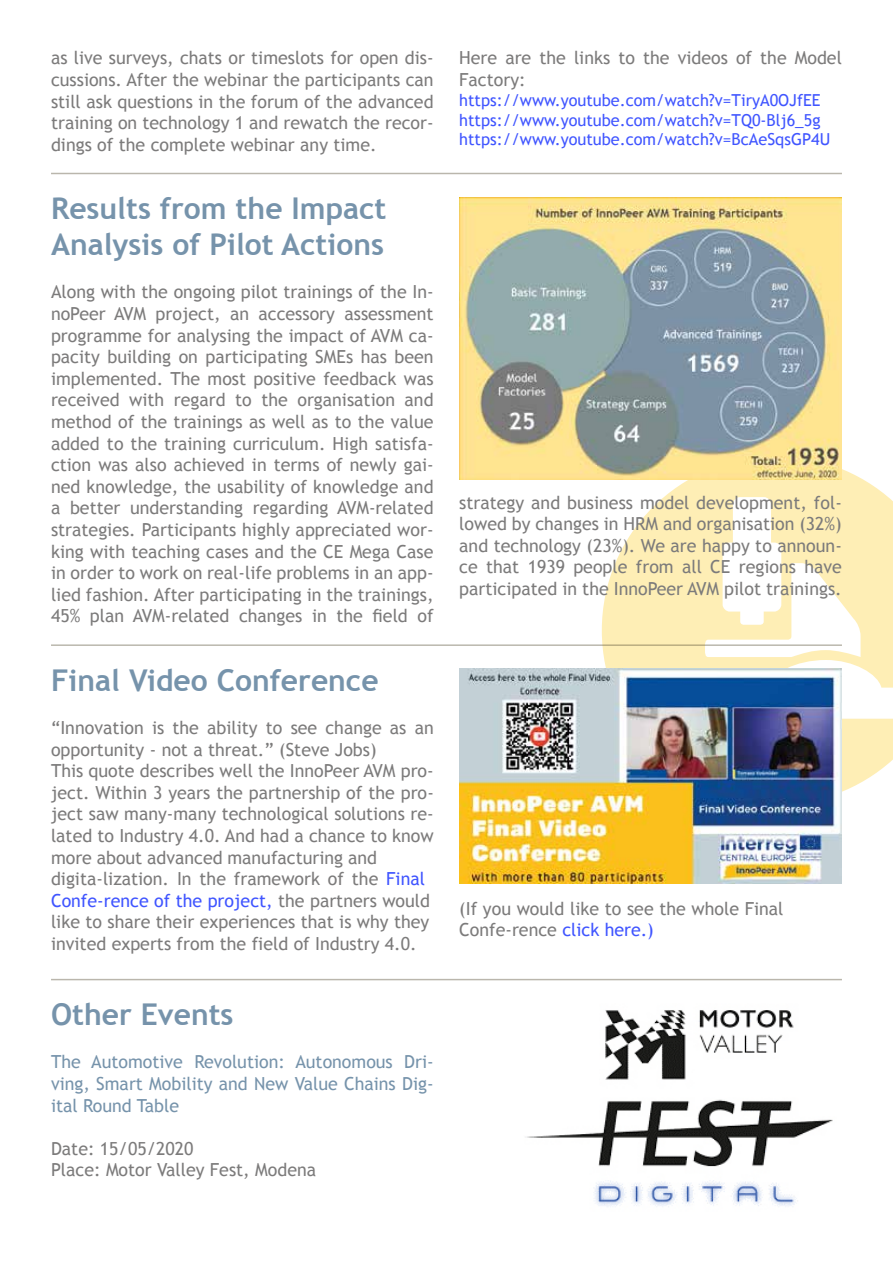
<style>
.page{position:relative;width:893px;height:1263px;background:#fff}
.page>*{position:absolute;margin:0;border:0;box-sizing:border-box;transform-origin:0 0}
.t1{font:700 30px/36px "Trebuchet MS";color:#7693ab}
.t2{font:18px/21.6px "Trebuchet MS";color:#7c7b7b}
.t3{font:18px/21.6px "Trebuchet MS";color:#7693ab;text-align:justify}
.t4{font:16.5px/19.6px "Trebuchet MS";color:#4055ff}
.s1{color:#4055ff}
</style>
<div class="page">
<svg style="left:584px;top:469px;width:309px;height:323px"></svg>
<div style="left:733px;top:497px;width:38px;height:59px;background:#fff;border-radius:7px"></div>
<svg style="left:687px;top:543px;width:206px;height:176px"></svg>
<img style="left:459px;top:197px;width:383px;height:282px">
<img style="left:459px;top:669px;width:383px;height:214px">
<img style="left:525px;top:1010px;width:308px;height:197px">
<hr style="left:51px;top:173px;width:791px;height:1px;background:#51492f">
<hr style="left:51px;top:644px;width:791px;height:2px;background:#51492f">
<hr style="left:51px;top:979px;width:791px;height:1px;background:#51492f">
<p class="t2" style="left:51px;top:47px;width:384px;text-align:justify">as live surveys, chats or timeslots for open dis&shy;cussions. After the webinar the participants can still ask questions in the forum of the advanced training on technology 1 and rewatch the recor&shy;dings of the complete webinar any time.</p>
<p class="t2" style="left:459px;top:47px;width:384px">Here are the links to the videos of the Model<br>Factory:</p>
<p class="t4" style="left:459px;top:90px;width:373px">https://www.youtube.com/watch?v=TiryA0OJfEE https://www.youtube.com/watch?v=TQ0-Blj6_5g https://www.youtube.com/watch?v=BcAeSqsGP4U</p>
<h1 class="t1" style="left:51px;top:190px;width:337px">Results from the Impact<br>Analysis of Pilot Actions</h1>
<p class="t2" style="left:51px;top:281px;width:384px;text-align:justify">Along with the ongoing pilot trainings of the In&shy;noPeer AVM project, an accessory assessment programme for analysing the impact of AVM ca&shy;pacity building on participating SMEs has been implemented. The most positive feedback was received with regard to the organisation and method of the trainings as well as to the value added to the training curriculum. High satisfa&shy;ction was also achieved in terms of newly gai&shy;ned knowledge, the usability of knowledge and a better understanding regarding AVM-related strategies. Participants highly appreciated wor&shy;king with teaching cases and the CE Mega Case in order to work on real-life problems in an app&shy;lied fashion. After participating in the trainings, 45% plan AVM-related changes in the field of</p>
<h1 class="t1" style="left:51px;top:662px;width:329px">Final Video Conference</h1>
<p class="t2" style="left:51px;top:717px;width:384px">“Innovation is the ability to see change as an opportunity - not a threat.” (Steve Jobs)<br>This quote describes well the InnoPeer AVM pro&shy;ject. Within 3 years the partnership of the pro&shy;ject saw many-many technological solutions re&shy;lated to Industry 4.0. And had a chance to know more about advanced manufacturing and digita-lization. In the framework of the <span class="s1">Final Confe-rence of the project,</span> the partners would like to share their experiences that is why they invited experts from the field of Industry 4.0.</p>
<h1 class="t1" style="left:51px;top:996px;width:184px">Other Events</h1>
<p class="t3" style="left:51px;top:1051px;width:384px">The Automotive Revolution: Autonomous Dri&shy;ving, Smart Mobility and New Value Chains Dig&shy;ital Round Table</p>
<p class="t2" style="left:51px;top:1137px;width:267px">Date: 15/05/2020<br>Place: Motor Valley Fest, Modena</p>
<p class="t2" style="left:459px;top:491px;width:384px;text-align:justify">strategy and business model development, fol&shy;lowed by changes in HRM and organisation (32%) and technology (23%). We are happy to announ&shy;ce that 1939 people from all CE regions have participated in the InnoPeer AVM pilot trainings.</p>
<p class="t2" style="left:459px;top:897px;width:326px">(If you would like to see the whole Final<br>Confe-rence <span class="s1">click here.)</span></p>
</div>
